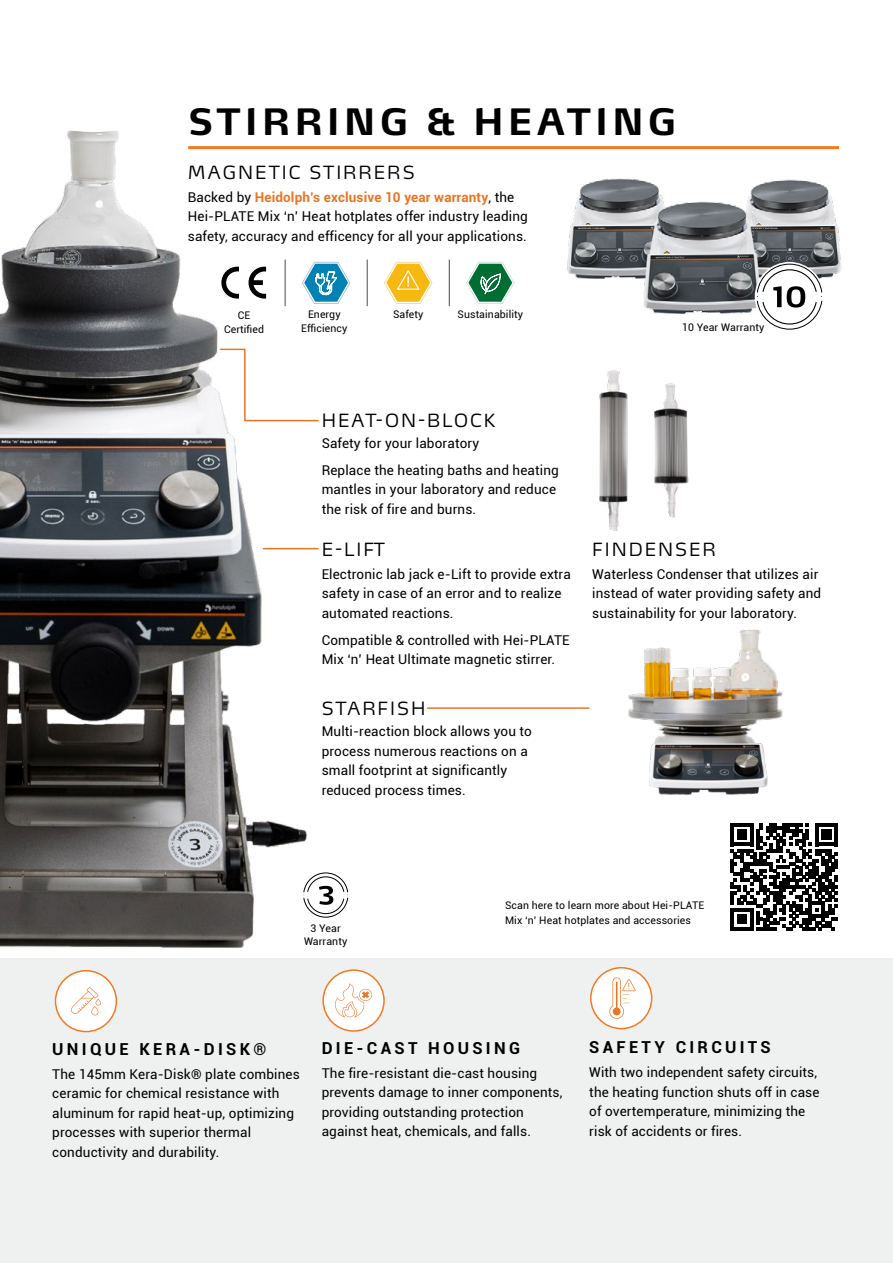
<style>
.page{position:relative;width:893px;height:1263px;background:#fff}
.page>*{position:absolute;margin:0;border:0;box-sizing:border-box;transform-origin:0 0}
.t1{font:700 36px "Max OT";letter-spacing:.11em;color:#000}
.t2{font:300 18px "Max OT";letter-spacing:.11em;color:#000}
.t3{font:700 16.5px "Roboto";letter-spacing:.2em;color:#000}
.t4{font:13.5px/19.5px "Roboto";letter-spacing:.01em;color:#000}
.t5{font:10.5px/13.5px "Roboto";letter-spacing:.01em;color:#000;text-align:center}
.s1{font-weight:700;color:#ea7424}
</style>
<div class="page">
<svg style="left:730px;top:823px;width:108px;height:108px"></svg>
<div style="left:0;top:958px;width:893px;height:305px;background:#eff0f0"></div>
<img style="left:0;top:131px;width:309px;height:843px">
<div style="left:300px;top:869px;width:51px;height:52px;background:#fff;border-radius:50%"></div>
<img style="left:567px;top:178px;width:275px;height:136px">
<svg style="left:755px;top:262px;width:69px;height:69px"></svg>
<hr style="left:188px;top:146px;width:651px;height:3px;background:#f47920">
<img style="left:599px;top:370px;width:90px;height:161px">
<img style="left:628px;top:629px;width:155px;height:166px">
<hr style="left:427px;top:707px;width:162px;height:2px;background:#ea7424">
<hr style="left:263px;top:548px;width:55px;height:1px;background:#ea7424">
<svg style="left:304px;top:873px;width:44px;height:44px"></svg>
<svg style="left:757px;top:264px;width:65px;height:65px"></svg>
<div style="left:55px;top:971px;width:61px;height:60px;background:#fff;border-radius:50%"></div>
<div style="left:55px;top:970px;width:62px;height:62px;border:2px solid #f47920;border-radius:50%"></div>
<svg style="left:71px;top:987px;width:30px;height:28px"></svg>
<svg style="left:219px;top:348px;width:100px;height:74px"></svg>
<div style="left:323px;top:970px;width:61px;height:61px;background:#fff;border-radius:50%"></div>
<div style="left:322px;top:969px;width:63px;height:63px;border:2px solid #f47920;border-radius:50%"></div>
<div style="left:591px;top:968px;width:61px;height:60px;background:#fff;border-radius:50%"></div>
<div style="left:590px;top:967px;width:62px;height:62px;border:2px solid #f47920;border-radius:50%"></div>
<svg style="left:335px;top:983px;width:37px;height:35px"></svg>
<svg style="left:609px;top:977px;width:27px;height:42px"></svg>
<svg style="left:466px;top:261px;width:49px;height:43px"></svg>
<svg style="left:384px;top:261px;width:49px;height:43px"></svg>
<svg style="left:302px;top:261px;width:49px;height:43px"></svg>
<hr style="left:367px;top:260px;width:1px;height:46px;background:#4a4a4d">
<hr style="left:449px;top:260px;width:1px;height:46px;background:#4a4a4d">
<hr style="left:285px;top:260px;width:1px;height:46px;background:#4a4a4d">
<svg style="left:221px;top:267px;width:18px;height:32px"></svg>
<svg style="left:249px;top:267px;width:17px;height:32px"></svg>
<h1 class="t1" style="left:188px;top:99px;width:490px">STIRRING &amp; HEATING</h1>
<h2 class="t2" style="left:188px;top:161px;width:228px">MAGNETIC STIRRERS</h2>
<p class="t4" style="left:188px;top:187px;width:342px">Backed by <span class="s1">Heidolph’s exclusive 10 year warranty</span>, the<br>Hei-PLATE Mix ‘n’ Heat hotplates offer industry leading safety, accuracy and efficency for all your applications.</p>
<p class="t5" style="left:238px;top:308px;width:14px">CE</p>
<p class="t5" style="left:393px;top:307px;width:32px">Safety</p>
<p class="t5" style="left:457px;top:307px;width:67px">Sustainability</p>
<p class="t5" style="left:224px;top:322px;width:42px">Certified</p>
<p class="t5" style="left:301px;top:307px;width:48px">Energy<br>Efficiency</p>
<p class="t5" style="left:682px;top:320px;width:84px">10 Year Warranty</p>
<h2 class="t2" style="left:322px;top:409px;width:175px">HEAT-ON-BLOCK</h2>
<p class="t4" style="left:322px;top:429px;width:239px;line-height:27px">Safety for your laboratory<br>Replace the heating baths and heating</p>
<p class="t4" style="left:322px;top:479px;width:236px">mantles in your laboratory and reduce the risk of fire and burns.</p>
<h2 class="t2" style="left:322px;top:537px;width:65px">E-LIFT</h2>
<p class="t4" style="left:322px;top:564px;width:251px">Electronic lab jack e-Lift to provide extra safety in case of an error and to realize automated reactions.</p>
<p class="t4" style="left:322px;top:630px;width:249px">Compatible &amp; controlled with Hei-PLATE<br>Mix ‘n’ Heat Ultimate magnetic stirrer.</p>
<h2 class="t2" style="left:322px;top:696px;width:105px">STARFISH</h2>
<p class="t4" style="left:322px;top:721px;width:212px">Multi-reaction block allows you to process numerous reactions on a small footprint at significantly reduced process times.</p>
<h2 class="t2" style="left:592px;top:537px;width:125px">FINDENSER</h2>
<p class="t4" style="left:592px;top:564px;width:230px">Waterless Condenser that utilizes air instead of water providing safety and sustainability for your laboratory.</p>
<p class="t5" style="left:304px;top:921px;width:45px">3 Year<br>Warranty</p>
<p class="t5" style="left:505px;top:897px;width:201px;line-height:15px;text-align:left">Scan here to learn more about Hei-PLATE<br>Mix ‘n’ Heat hotplates and accessories</p>
<p class="t3" style="left:52px;top:1037px;width:216px">UNIQUE KERA-DISK®</p>
<p class="t4" style="left:52px;top:1064px;width:249px">The 145mm Kera-Disk® plate combines ceramic for chemical resistance with aluminum for rapid heat-up, optimizing processes with superior thermal conductivity and durability.</p>
<p class="t3" style="left:322px;top:1036px;width:200px">DIE-CAST HOUSING</p>
<p class="t4" style="left:322px;top:1063px;width:242px">The fire-resistant die-cast housing prevents damage to inner components, providing outstanding protection against heat, chemicals, and falls.</p>
<p class="t3" style="left:589px;top:1035px;width:183px">SAFETY CIRCUITS</p>
<p class="t4" style="left:589px;top:1062px;width:232px">With two independent safety circuits, the heating function shuts off in case of overtemperature, minimizing the risk of accidents or fires.</p>
</div>
